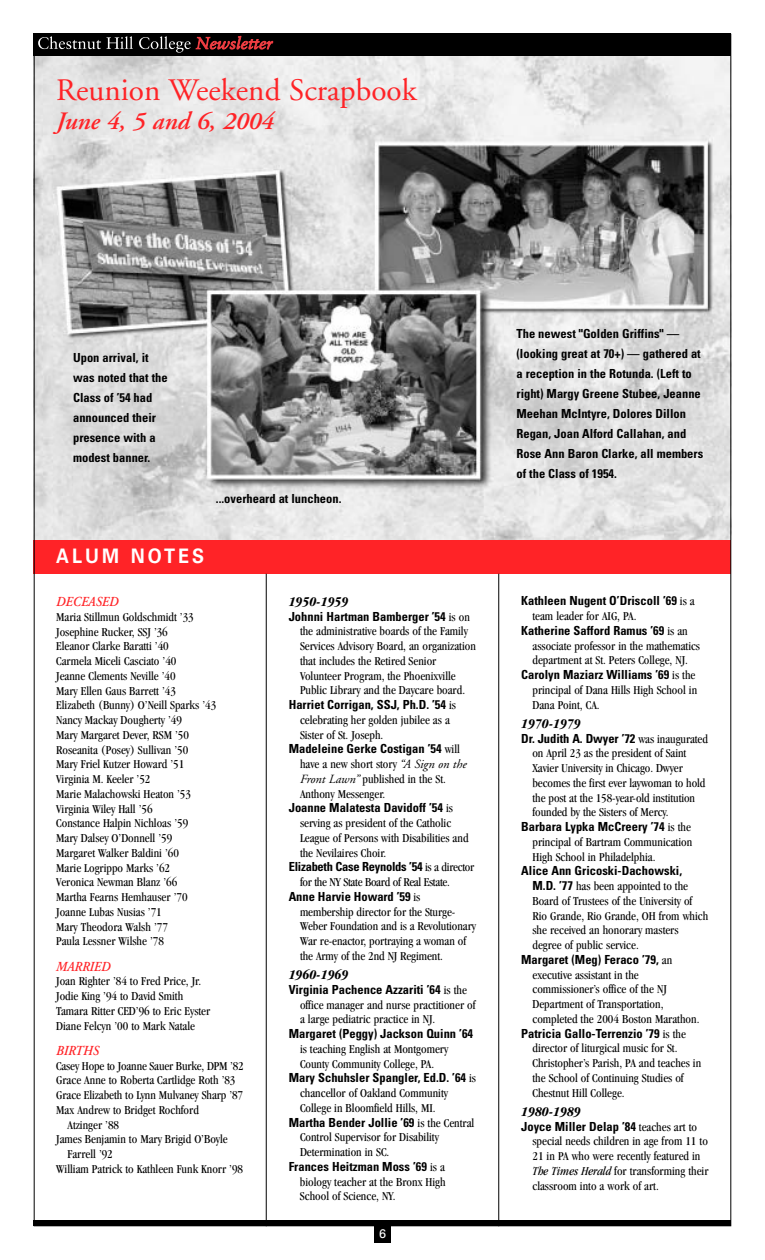
<style>
.page{position:relative;width:765px;height:1260px;background:#fff}
.page>*{position:absolute;margin:0;border:0;box-sizing:border-box;transform-origin:0 0}
.t1{font:31.25px "Adobe Garamond";color:#ff2327}
.t2{font:italic 600 25px "Adobe Garamond";color:#ff2327}
.t3{font:700 20px "Univers";letter-spacing:.165em;color:#fff;scale:.9 1}
.t4{font:italic 700 condensed 13.75px "Garamond";color:#000}
.t5{font:italic 600 13.75px "Adobe Garamond";color:#ff2327;scale:.9 1}
.t6{font:condensed 12.5px/14.8px "Garamond";color:#000}
.t7{font:700 condensed 12.5px/20px "Univers";color:#000}
.t8{font:700 condensed 12.5px "Univers";letter-spacing:-.02em;color:#000}
.t9{font:condensed 12.5px "Garamond";letter-spacing:-.02em;color:#000}
.t10{font:12.5px "Univers";color:#fff}
.s1{font-family:"Garamond";font-weight:400}
.s2{font-family:"Adobe Garamond";font-style:italic;font-stretch:normal}
.s3{font-family:"Univers";font-weight:700}
.s4{font-style:italic}
</style>
<div class="page">
<img style="left:36px;top:56px;width:693px;height:484px">
<div style="left:34px;top:540px;width:697px;height:33px;background:#ff2327"></div>
<div style="left:374px;top:1226px;width:17px;height:17px;background:#000"></div>
<div style="left:34px;top:34px;width:697px;height:22px;background:#000"></div>
<svg style="left:38px;top:36px;width:95px;height:13px"></svg>
<svg style="left:139px;top:36px;width:134px;height:17px"></svg>
<div style="left:34px;top:1221px;width:697px;height:5px;background:#000"></div>
<hr style="left:266px;top:574px;width:1px;height:652px;background:#000">
<hr style="left:498px;top:574px;width:1px;height:652px;background:#000">
<h1 class="t1" style="left:56px;top:77px;width:362px">Reunion Weekend Scrapbook</h1>
<h2 class="t2" style="left:56px;top:111px;width:219px">June 4, 5 and 6, 2004</h2>
<p class="t7" style="left:73px;top:349px;width:96px">Upon arrival, it was noted that the<br>Class of ’54 had announced their presence with a modest banner.</p>
<p class="t7" style="left:216px;top:490px;width:127px">...overheard at luncheon.</p>
<h3 class="t3" style="left:56px;top:548px;width:166px">ALUM NOTES</h3>
<p class="t5" style="left:56px;top:596px;width:71px">DECEASED</p>
<p class="t6" style="left:56px;top:611px;width:162px">Maria Stillmun Goldschmidt ’33<br>Josephine Rucker, SSJ ’36<br>Eleanor Clarke Baratti ’40<br>Carmela Miceli Casciato ’40<br>Jeanne Clements Neville ’40<br>Mary Ellen Gaus Barrett ’43<br>Elizabeth (Bunny) O’Neill Sparks ’43<br>Nancy Mackay Dougherty ’49<br>Mary Margaret Dever, RSM ’50<br>Roseanita (Posey) Sullivan ’50<br>Mary Friel Kutzer Howard ’51<br>Virginia M. Keeler ’52<br>Marie Malachowski Heaton ’53<br>Virginia Wiley Hall ’56<br>Constance Halpin Nichloas ’59<br>Mary Dalsey O’Donnell ’59<br>Margaret Walker Baldini ’60<br>Marie Logrippo Marks ’62<br>Veronica Newman Blanz ’66<br>Martha Fearns Hemhauser ’70<br>Joanne Lubas Nusias ’71<br>Mary Theodora Walsh ’77<br>Paula Lessner Wilshe ’78</p>
<p class="t5" style="left:56px;top:961px;width:62px">MARRIED</p>
<p class="t6" style="left:56px;top:975px;width:156px">Joan Righter ’84 to Fred Price, Jr.<br>Jodie King ’94 to David Smith<br>Tamara Ritter CED’96 to Eric Eyster<br>Diane Felcyn ’00 to Mark Natale</p>
<p class="t5" style="left:56px;top:1045px;width:49px">BIRTHS</p>
<p class="t6" style="left:56px;top:1059px;width:189px">Casey Hope to Joanne Sauer Burke, DPM ’82</p>
<p class="t6" style="left:56px;top:1074px;width:181px">Grace Anne to Roberta Cartlidge Roth ’83</p>
<p class="t6" style="left:56px;top:1089px;width:188px">Grace Elizabeth to Lynn Mulvaney Sharp ’87</p>
<p class="t6" style="left:56px;top:1104px;width:144px">Max Andrew to Bridget Rochford</p>
<p class="t6" style="left:68px;top:1118px;width:53px">Atzinger ’88</p>
<p class="t6" style="left:56px;top:1133px;width:173px">James Benjamin to Mary Brigid O’Boyle</p>
<p class="t6" style="left:68px;top:1148px;width:47px">Farrell ’92</p>
<p class="t6" style="left:56px;top:1163px;width:188px">William Patrick to Kathleen Funk Knorr ’98</p>
<p class="t4" style="left:289px;top:596px;width:61px">1950-1959</p>
<p class="t7" style="left:289px;top:607px;width:183px">Johnni Hartman Bamberger ’54 <span class="s1">is on</span></p>
<p class="t6" style="left:300px;top:625px;width:177px">the administrative boards of the Family Services Advisory Board, an organization that includes the Retired Senior Volunteer Program, the Phoenixville Public Library and the Daycare board.</p>
<p class="t7" style="left:289px;top:696px;width:169px">Harriet Corrigan, SSJ, Ph.D. ’54 <span class="s1">is</span></p>
<p class="t6" style="left:300px;top:713px;width:151px">celebrating her golden jubilee as a<br>Sister of St. Joseph.</p>
<p class="t7" style="left:289px;top:740px;width:173px">Madeleine Gerke Costigan ’54 <span class="s1">will</span></p>
<p class="t6" style="left:300px;top:758px;width:168px">have a new short story <span class="s2">“A Sign on the<br>Front Lawn”</span> published in the St.<br>Anthony Messenger.</p>
<p class="t7" style="left:289px;top:799px;width:166px">Joanne Malatesta Davidoff ’54 <span class="s1">is</span></p>
<p class="t6" style="left:300px;top:817px;width:170px">serving as president of the Catholic<br>League of Persons with Disabilities and the Nevilaires Choir.</p>
<p class="t8" style="left:289px;top:862px;width:187px">Elizabeth Case Reynolds ’54 <span class="s1">is a director</span></p>
<p class="t9" style="left:300px;top:877px;width:151px">for the NY State Board of Real Estate.</p>
<p class="t7" style="left:289px;top:888px;width:133px">Anne Harvie Howard ’59 <span class="s1">is</span></p>
<p class="t6" style="left:300px;top:905px;width:177px">membership director for the Sturge-Weber Foundation and is a Revolutionary War re-enactor, portraying a woman of the Army of the 2nd NJ Regiment.</p>
<p class="t4" style="left:289px;top:969px;width:61px">1960-1969</p>
<p class="t7" style="left:289px;top:981px;width:180px">Virginia Pachence Azzariti ’64 <span class="s1">is the</span></p>
<p class="t6" style="left:300px;top:998px;width:177px">office manager and nurse practitioner of a large pediatric practice in NJ.</p>
<p class="t7" style="left:289px;top:1025px;width:186px">Margaret (Peggy) Jackson Quinn ’64</p>
<p class="t6" style="left:300px;top:1042px;width:150px">is teaching English at Montgomery<br>County Community College, PA.</p>
<p class="t7" style="left:289px;top:1069px;width:189px">Mary Schuhsler Spangler, Ed.D. ’64 <span class="s1">is</span></p>
<p class="t6" style="left:300px;top:1087px;width:149px">chancellor of Oakland Community<br>College in Bloomfield Hills, MI.</p>
<p class="t7" style="left:289px;top:1113px;width:187px">Martha Bender Jollie ’69 <span class="s1">is the Central</span></p>
<p class="t6" style="left:300px;top:1131px;width:140px">Control Supervisor for Disability<br>Determination in SC.</p>
<p class="t7" style="left:289px;top:1158px;width:158px">Frances Heitzman Moss ’69 <span class="s1">is a</span></p>
<p class="t6" style="left:300px;top:1175px;width:147px">biology teacher at the Bronx High<br>School of Science, NY.</p>
<p class="t10" style="left:379px;top:1229px;width:8px">6</p>
<p class="t7" style="left:517px;top:325px;width:188px">The newest "Golden Griffins" — (looking great at 70+) — gathered at a reception in the Rotunda. (Left to right) Margy Greene Stubee, Jeanne<br>Meehan McIntyre, Dolores Dillon<br>Regan, Joan Alford Callahan, and<br>Rose Ann Baron Clarke, all members of the Class of 1954.</p>
<p class="t7" style="left:521px;top:592px;width:175px">Kathleen Nugent O’Driscoll ’69 <span class="s1">is a</span></p>
<p class="t6" style="left:532px;top:610px;width:106px">team leader for AIG, PA.</p>
<p class="t7" style="left:521px;top:622px;width:168px">Katherine Safford Ramus ’69 <span class="s1">is an</span></p>
<p class="t6" style="left:532px;top:639px;width:169px">associate professor in the mathematics department at St. Peters College, NJ.</p>
<p class="t7" style="left:521px;top:666px;width:176px">Carolyn Maziarz Williams ’69 <span class="s1">is the</span></p>
<p class="t6" style="left:532px;top:683px;width:166px">principal of Dana Hills High School in<br>Dana Point, CA.</p>
<p class="t4" style="left:521px;top:718px;width:61px">1970-1979</p>
<p class="t7" style="left:521px;top:729px;width:188px">Dr. Judith A. Dwyer ’72 <span class="s1">was inaugurated</span></p>
<p class="t6" style="left:532px;top:747px;width:174px">on April 23 as the president of Saint Xavier University in Chicago. Dwyer becomes the first ever laywoman to hold the post at the 158-year-old institution founded by the Sisters of Mercy.</p>
<p class="t7" style="left:521px;top:818px;width:171px">Barbara Lypka McCreery ’74 <span class="s1">is the</span></p>
<p class="t6" style="left:532px;top:835px;width:161px">principal of Bartram Communication<br>High School in Philadelphia.</p>
<p class="t7" style="left:521px;top:862px;width:162px">Alice Ann Gricoski-Dachowski,</p>
<p class="t6" style="left:532px;top:880px;width:177px"><span class="s3">M.D. ’77</span> has been appointed to the Board of Trustees of the University of Rio Grande, Rio Grande, OH from which she received an honorary masters degree of public service.</p>
<p class="t7" style="left:521px;top:951px;width:153px">Margaret (Meg) Feraco ’79, <span class="s1">an</span></p>
<p class="t6" style="left:532px;top:968px;width:168px">executive assistant in the commissioner’s office of the NJ<br>Department of Transportation, completed the 2004 Boston Marathon.</p>
<p class="t7" style="left:521px;top:1024px;width:166px">Patricia Gallo-Terrenzio ’79 <span class="s1">is the</span></p>
<p class="t6" style="left:532px;top:1042px;width:170px">director of liturgical music for St.<br>Christopher’s Parish, PA and teaches in the School of Continuing Studies of Chestnut Hill College.</p>
<p class="t4" style="left:521px;top:1106px;width:61px">1980-1989</p>
<p class="t7" style="left:521px;top:1117px;width:177px">Joyce Miller Delap ’84 <span class="s1">teaches art to</span></p>
<p class="t6" style="left:532px;top:1135px;width:178px">special needs children in age from 11 to 21 in PA who were recently featured in <span class="s4">The Times Herald</span> for transforming their classroom into a work of art.</p>
</div>
